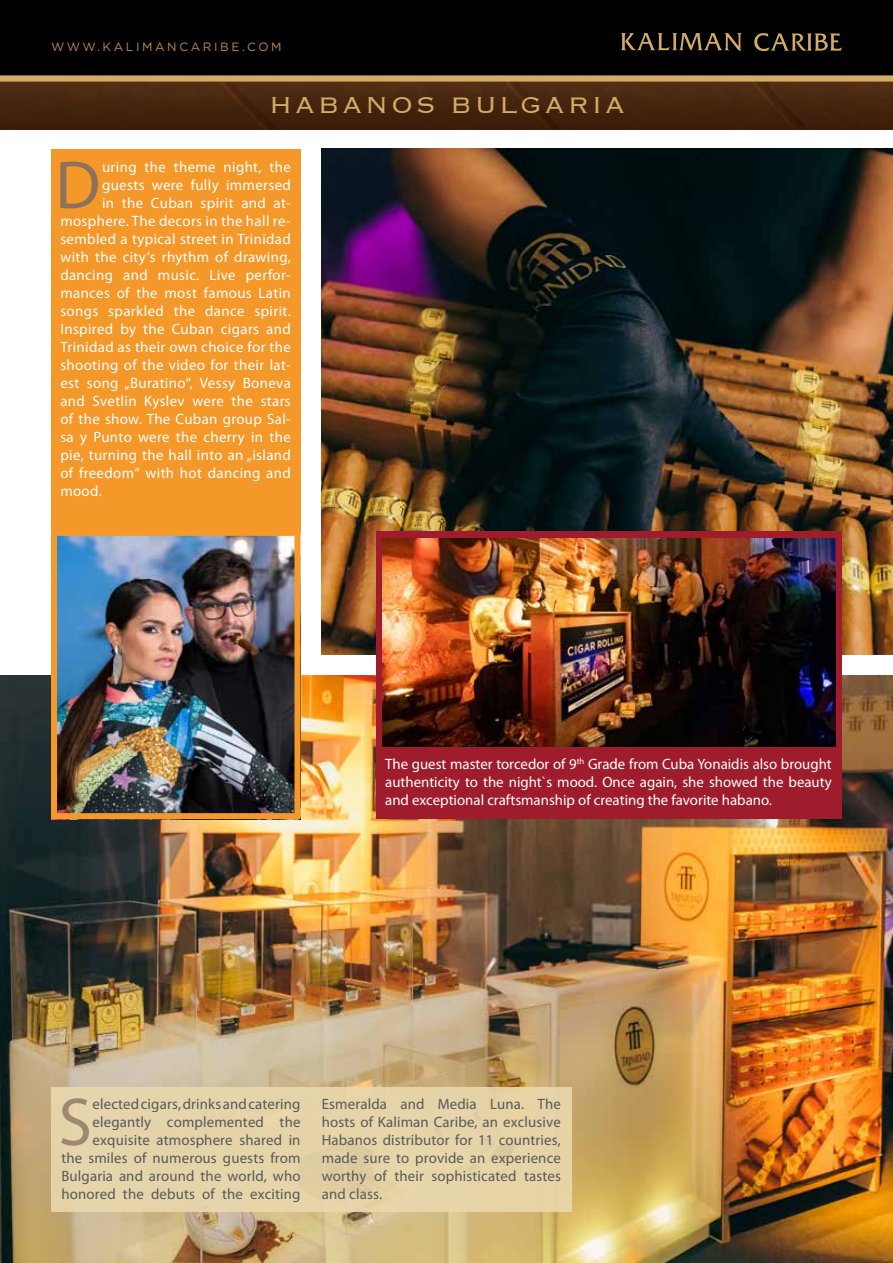
<style>
.page{position:relative;width:893px;height:1263px;background:#fff}
.page>*{position:absolute;margin:0;border:0;box-sizing:border-box;transform-origin:0 0}
.t1{font:68.4px "Myriad Pro";color:#9e8872}
.t2{font:68.4px "Myriad Pro";color:#8b735b}
.t3{font:300 30px "Copperplate";letter-spacing:.1em;color:#d2ab67}
.t4{font:15px/18px "Myriad Pro";letter-spacing:.025em;color:#fff;text-align:justify}
.t5{font:15px/18px "Myriad Pro";letter-spacing:.01em;color:#58595b;text-align:right}
.t6{font:12px "Gotham Pro";letter-spacing:.22em;color:#bb8b4a}
</style>
<div class="page">
<div style="left:0;top:0;width:893px;height:75px;background:#000"></div>
<svg style="left:621px;top:33px;width:121px;height:18px"></svg>
<svg style="left:754px;top:33px;width:88px;height:18px"></svg>
<img style="left:0;top:675px;width:893px;height:588px">
<img style="left:322px;top:149px;width:571px;height:506px">
<img style="left:0;top:82px;width:893px;height:48px">
<div style="left:0;top:76px;width:893px;height:6px;background:#d2ab67"></div>
<img style="left:58px;top:537px;width:235px;height:275px">
<div style="left:51px;top:530px;width:249px;height:289px;border:6px solid #f6992b"></div>
<div style="left:376px;top:531px;width:466px;height:288px;background:#9f1c2c"></div>
<img style="left:383px;top:538px;width:452px;height:208px">
<div style="left:51px;top:1088px;width:520px;height:124px;background:#e9d8ad"></div>
<div style="left:51px;top:148px;width:249px;height:382px;background:#f5982a"></div>
<p class="t6" style="left:51px;top:40px;width:232px">WWW.KALIMANCARIBE.COM</p>
<h2 class="t3" style="left:269px;top:86px;width:357px">HABANOS BULGARIA</h2>
<h1 class="t2" style="left:55px;top:148px;width:47px">D</h1>
<p class="t4" style="left:102px;top:158px;width:190px">uring the theme night, the</p>
<p class="t4" style="left:102px;top:176px;width:190px">guests were fully immersed</p>
<p class="t4" style="left:102px;top:194px;width:190px">in the Cuban spirit and at-</p>
<p class="t4" style="left:60px;top:212px;width:232px">mosphere. The decors in the hall re-</p>
<p class="t4" style="left:60px;top:230px;width:232px">sembled a typical street in Trinidad</p>
<p class="t4" style="left:60px;top:248px;width:232px">with the city‘s rhythm of drawing,</p>
<p class="t4" style="left:60px;top:266px;width:232px">dancing and music. Live perfor-</p>
<p class="t4" style="left:60px;top:284px;width:232px">mances of the most famous Latin</p>
<p class="t4" style="left:60px;top:302px;width:232px">songs sparkled the dance spirit.</p>
<p class="t4" style="left:60px;top:320px;width:232px">Inspired by the Cuban cigars and</p>
<p class="t4" style="left:60px;top:338px;width:232px">Trinidad as their own choice for the</p>
<p class="t4" style="left:60px;top:356px;width:232px">shooting of the video for their lat-</p>
<p class="t4" style="left:60px;top:374px;width:232px">est song „Buratino“, Vessy Boneva</p>
<p class="t4" style="left:60px;top:392px;width:232px">and Svetlin Kyslev were the stars</p>
<p class="t4" style="left:60px;top:410px;width:232px">of the show. The Cuban group Sal-</p>
<p class="t4" style="left:60px;top:428px;width:232px">sa y Punto were the cherry in the</p>
<p class="t4" style="left:60px;top:446px;width:232px">pie, turning the hall into an „island</p>
<p class="t4" style="left:60px;top:464px;width:232px">of freedom“ with hot dancing and</p>
<p class="t4" style="left:60px;top:482px;width:43px">mood.</p>
<p class="t4" style="left:385px;top:755px;width:448px">The guest master torcedor of 9<sup>th</sup> Grade from Cuba Yonaidis also brought authenticity to the night`s mood. Once again, she showed the beauty and exceptional craftsmanship of creating the favorite habano.</p>
<h1 class="t1" style="left:59px;top:1085px;width:35px">S</h1>
<p class="t5" style="left:61px;top:1095px;width:241px">elected cigars, drinks and catering elegantly complemented the exquisite atmosphere shared in<br>the smiles of numerous guests from Bulgaria and around the world, who honored the debuts of the exciting</p>
<p class="t5" style="left:322px;top:1095px;width:241px;text-align:justify">Esmeralda and Media Luna. The hosts of Kaliman Caribe, an exclusive Habanos distributor for 11 countries, made sure to provide an experience worthy of their sophisticated tastes and class.</p>
</div>
